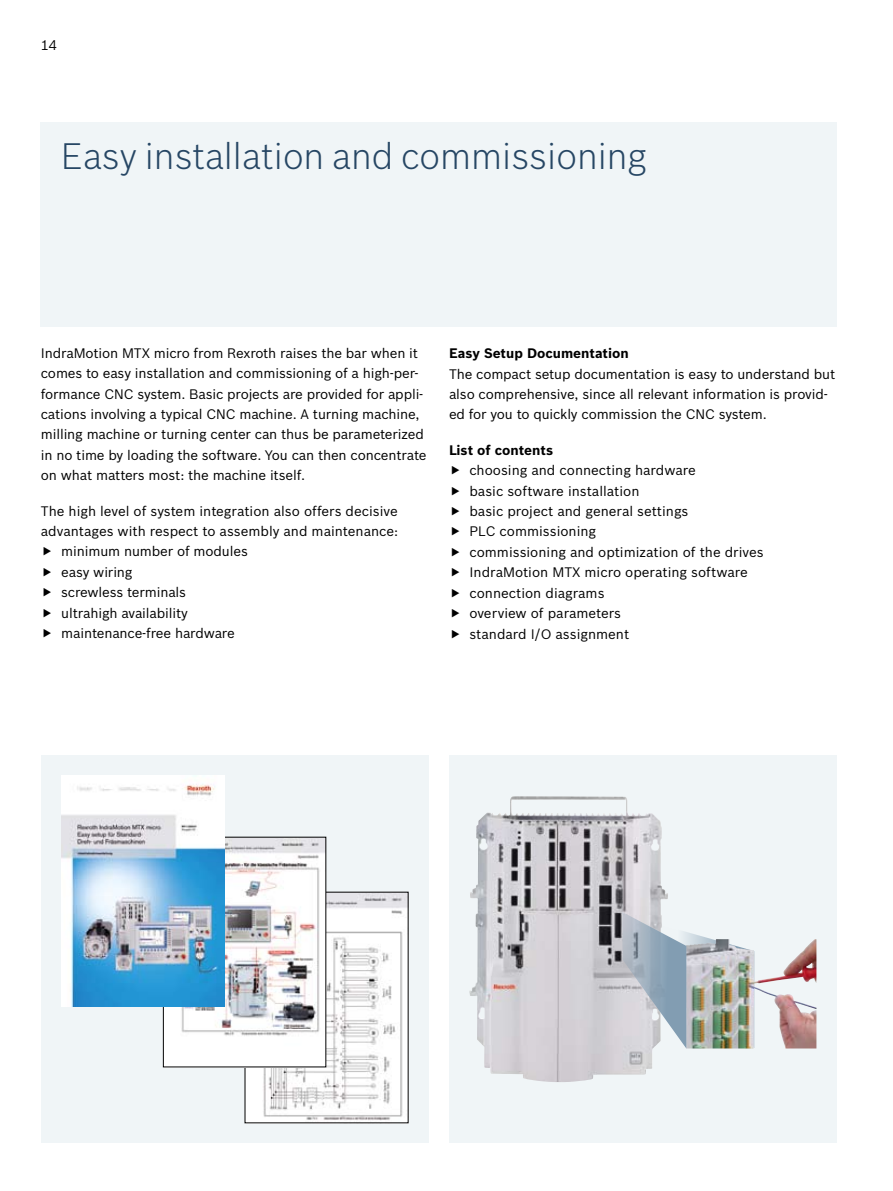
<style>
.page{position:relative;width:893px;height:1191px;background:#fff}
.page>*{position:absolute;margin:0;border:0;box-sizing:border-box;transform-origin:0 0}
.t1{font:300 36px "Bosch Sans";color:#264664}
.t2{font:13.5px/20.4px "Bosch Sans";letter-spacing:-.01em;color:#000}
.t3{font:700 13.5px "Bosch Sans";color:#000}
</style>
<div class="page">
<svg style="left:449px;top:755px;width:388px;height:388px;fill:#f0f5f7"></svg>
<div style="left:41px;top:755px;width:388px;height:388px;background:#f0f5f7"></div>
<img style="left:247px;top:894px;width:159px;height:227px">
<img style="left:165px;top:839px;width:159px;height:226px">
<div style="left:41px;top:122px;width:796px;height:205px;background:#f0f5f7"></div>
<img style="left:469px;top:796px;width:44px;height:200px">
<img style="left:754px;top:939px;width:61px;height:109px">
<svg style="left:622px;top:912px;width:132px;height:136px"></svg>
<img style="left:61px;top:776px;width:164px;height:231px">
<p class="t2" style="left:41px;top:35px;width:18px">14</p>
<h1 class="t1" style="left:61px;top:134px;width:587px">Easy installation and commissioning</h1>
<p class="t2" style="left:41px;top:342px;width:387px">IndraMotion MTX micro from Rexroth raises the bar when it comes to easy installation and commissioning of a high-per&shy;formance CNC system. Basic projects are provided for appli&shy;cations involving a typical CNC machine. A turning machine, milling machine or turning center can thus be parameterized in no time by loading the software. You can then concentrate on what matters most: the machine itself.</p>
<p class="t2" style="left:41px;top:500px;width:358px">The high level of system integration also offers decisive</p>
<p class="t2" style="left:41px;top:520px;width:359px">advantages with respect to assembly and maintenance:</p>
<p class="t2" style="left:61px;top:541px;width:188px">minimum number of modules</p>
<p class="t2" style="left:61px;top:561px;width:73px">easy wiring</p>
<p class="t2" style="left:61px;top:582px;width:126px">screwless terminals</p>
<p class="t2" style="left:61px;top:602px;width:128px">ultrahigh availability</p>
<p class="t2" style="left:61px;top:623px;width:175px">maintenance-free hardware</p>
<p class="t3" style="left:449px;top:345px;width:181px">Easy Setup Documentation</p>
<p class="t2" style="left:449px;top:363px;width:388px">The compact setup documentation is easy to understand but also comprehensive, since all relevant information is provid&shy;ed for you to quickly commission the CNC system.</p>
<p class="t3" style="left:449px;top:441px;width:106px">List of contents</p>
<p class="t2" style="left:469px;top:460px;width:296px">choosing and connecting hardware<br>basic software installation<br>basic project and general settings<br>PLC commissioning<br>commissioning and optimization of the drives<br>IndraMotion MTX micro operating software connection diagrams<br>overview of parameters<br>standard I/O assignment</p>
</div>
